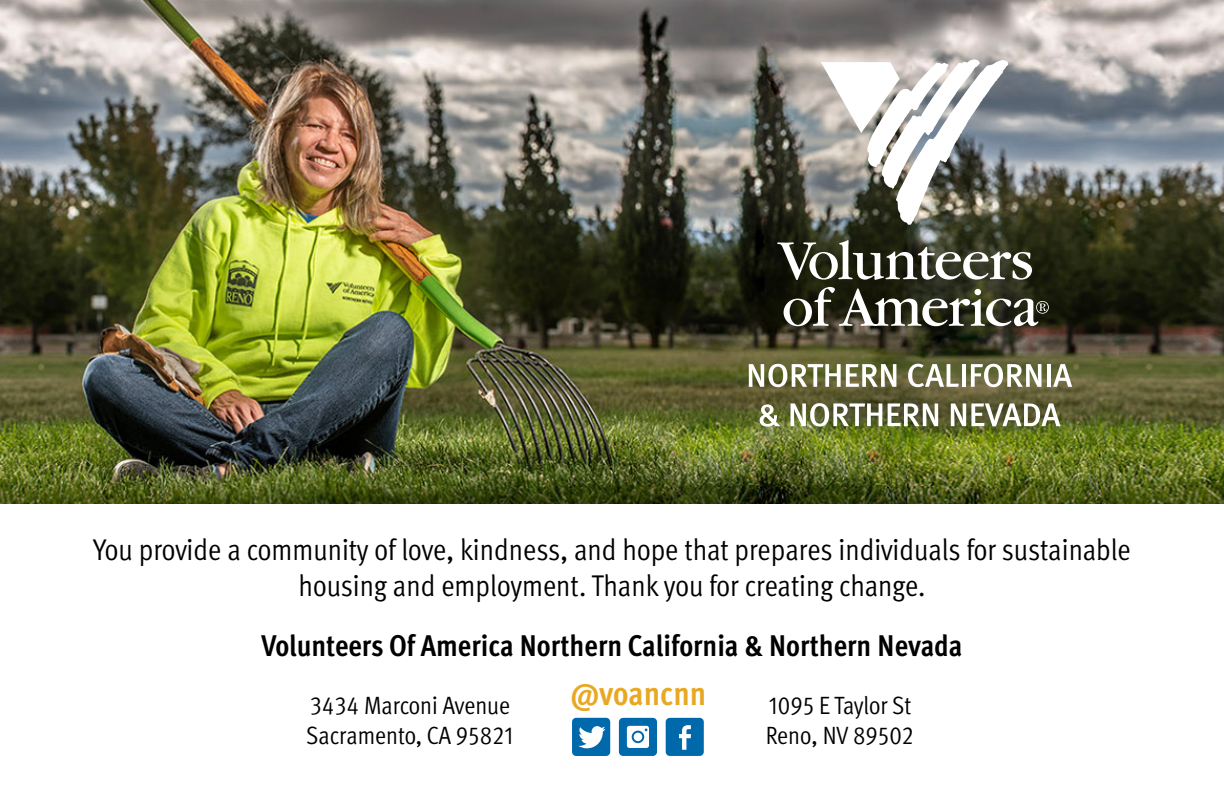
<style>
.page{position:relative;width:1224px;height:792px;background:#fff}
.page>*{position:absolute;margin:0;border:0;box-sizing:border-box;transform-origin:0 0}
.t1{font:700 condensed 33.2px "Meta Pro";color:#e9a822}
.t2{font:30px/36px "Meta Pro Cond Norm";color:#000;text-align:center}
.t3{font:700 condensed 30px "Meta Pro";color:#000}
.t4{font:25px/30px "Meta Pro Cond Norm";color:#000}
</style>
<div class="page">
<img style="left:0;top:0;width:1224px;height:504px">
<svg style="left:777px;top:240px;width:255px;height:40px"></svg>
<svg style="left:784px;top:287px;width:265px;height:39px"></svg>
<svg style="left:821px;top:59px;width:189px;height:166px"></svg>
<svg style="left:749px;top:364px;width:147px;height:23px"></svg>
<svg style="left:908px;top:364px;width:51px;height:23px"></svg>
<hr style="left:962px;top:364px;width:4px;height:23px;background:#fff">
<svg style="left:971px;top:364px;width:70px;height:23px"></svg>
<hr style="left:1047px;top:364px;width:4px;height:23px;background:#fff">
<svg style="left:1053px;top:364px;width:19px;height:23px"></svg>
<svg style="left:760px;top:404px;width:21px;height:23px"></svg>
<svg style="left:791px;top:403px;width:91px;height:24px"></svg>
<svg style="left:888px;top:403px;width:50px;height:23px"></svg>
<svg style="left:951px;top:403px;width:109px;height:23px"></svg>
<svg style="left:572px;top:718px;width:38px;height:38px"></svg>
<svg style="left:666px;top:718px;width:38px;height:38px"></svg>
<svg style="left:619px;top:718px;width:38px;height:38px"></svg>
<p class="t2" style="left:93px;top:529px;width:1039px">You provide a community of love, kindness, and hope that prepares individuals for sustainable housing and employment. Thank you for creating change.</p>
<p class="t3" style="left:262px;top:622px;width:702px">Volunteers Of America Northern California &amp; Northern Nevada</p>
<p class="t1" style="left:570px;top:668px;width:137px">@voancnn</p>
<p class="t4" style="left:306px;top:688px;width:209px">3434 Marconi Avenue<br>Sacramento, CA 95821</p>
<p class="t4" style="left:766px;top:688px;width:150px">1095 E Taylor St<br>Reno, NV 89502</p>
</div>
